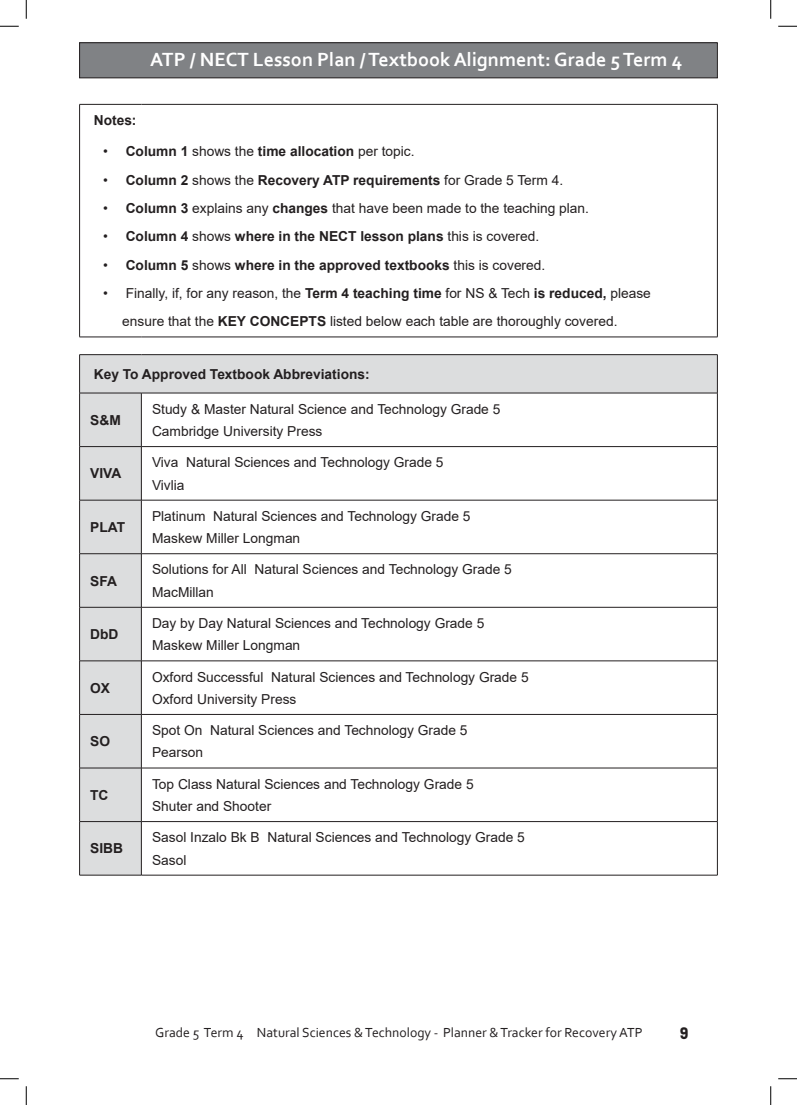
<style>
.page{position:relative;width:797px;height:1105px;background:#fff}
.page>*{position:absolute;margin:0;border:0;box-sizing:border-box;transform-origin:0 0}
.body_copy{font:700 20px "Corbel";color:#fff}
.t1{font:700 17.5px "Neusa";color:#231f20}
.Normal_wrd_2{font:13.75px "Arial";color:#231f20}
.Normal_wrd_2-2{font:700 13.75px "Arial";color:#231f20}
.List_Paragraph_wrd_1{font:13.75px "Arial";color:#231f20}
.t2{font:13.75px "Corbel";color:#231f20}
.s1{font-weight:400}
.s2{font-weight:700}
</style>
<div class="page">
<div style="left:80px;top:43px;width:637px;height:35px;background:#808285"></div>
<div style="left:79px;top:43px;width:638px;height:35px;border:1px solid #231f20"></div>
<svg style="left:80px;top:355px;width:637px;height:520px"></svg>
<hr style="left:79px;top:104px;width:62px;height:1px;background:#231f20">
<hr style="left:79px;top:105px;width:1px;height:232px;background:#231f20">
<hr style="left:141px;top:104px;width:576px;height:1px;background:#231f20">
<hr style="left:717px;top:105px;width:1px;height:232px;background:#231f20">
<hr style="left:79px;top:337px;width:62px;height:1px;background:#231f20">
<hr style="left:141px;top:337px;width:576px;height:1px;background:#231f20">
<hr style="left:79px;top:354px;width:62px;height:1px;background:#231f20">
<hr style="left:79px;top:355px;width:1px;height:38px;background:#231f20">
<hr style="left:141px;top:354px;width:576px;height:1px;background:#231f20">
<hr style="left:717px;top:355px;width:1px;height:38px;background:#231f20">
<hr style="left:79px;top:393px;width:62px;height:1px;background:#231f20">
<hr style="left:79px;top:393px;width:1px;height:53px;background:#231f20">
<hr style="left:141px;top:393px;width:576px;height:1px;background:#231f20">
<hr style="left:141px;top:393px;width:1px;height:53px;background:#231f20">
<hr style="left:717px;top:393px;width:1px;height:53px;background:#231f20">
<hr style="left:79px;top:446px;width:62px;height:1px;background:#231f20">
<hr style="left:79px;top:447px;width:1px;height:53px;background:#231f20">
<hr style="left:141px;top:446px;width:576px;height:1px;background:#231f20">
<hr style="left:141px;top:447px;width:1px;height:53px;background:#231f20">
<hr style="left:717px;top:447px;width:1px;height:53px;background:#231f20">
<hr style="left:79px;top:500px;width:62px;height:1px;background:#231f20">
<hr style="left:79px;top:500px;width:1px;height:54px;background:#231f20">
<hr style="left:141px;top:500px;width:576px;height:1px;background:#231f20">
<hr style="left:141px;top:500px;width:1px;height:54px;background:#231f20">
<hr style="left:717px;top:500px;width:1px;height:54px;background:#231f20">
<hr style="left:79px;top:553px;width:62px;height:1px;background:#231f20">
<hr style="left:79px;top:554px;width:1px;height:53px;background:#231f20">
<hr style="left:141px;top:553px;width:576px;height:1px;background:#231f20">
<hr style="left:141px;top:554px;width:1px;height:53px;background:#231f20">
<hr style="left:717px;top:554px;width:1px;height:53px;background:#231f20">
<hr style="left:79px;top:607px;width:62px;height:1px;background:#231f20">
<hr style="left:79px;top:607px;width:1px;height:54px;background:#231f20">
<hr style="left:141px;top:607px;width:576px;height:1px;background:#231f20">
<hr style="left:141px;top:607px;width:1px;height:54px;background:#231f20">
<hr style="left:717px;top:607px;width:1px;height:54px;background:#231f20">
<hr style="left:79px;top:661px;width:62px;height:1px;background:#231f20">
<hr style="left:79px;top:661px;width:1px;height:53px;background:#231f20">
<hr style="left:141px;top:661px;width:576px;height:1px;background:#231f20">
<hr style="left:141px;top:661px;width:1px;height:53px;background:#231f20">
<hr style="left:717px;top:661px;width:1px;height:53px;background:#231f20">
<hr style="left:79px;top:714px;width:62px;height:1px;background:#231f20">
<hr style="left:79px;top:715px;width:1px;height:53px;background:#231f20">
<hr style="left:141px;top:714px;width:576px;height:1px;background:#231f20">
<hr style="left:141px;top:715px;width:1px;height:53px;background:#231f20">
<hr style="left:717px;top:715px;width:1px;height:53px;background:#231f20">
<hr style="left:79px;top:768px;width:62px;height:1px;background:#231f20">
<hr style="left:79px;top:768px;width:1px;height:53px;background:#231f20">
<hr style="left:141px;top:768px;width:576px;height:1px;background:#231f20">
<hr style="left:141px;top:768px;width:1px;height:53px;background:#231f20">
<hr style="left:717px;top:768px;width:1px;height:53px;background:#231f20">
<hr style="left:79px;top:821px;width:62px;height:1px;background:#231f20">
<hr style="left:79px;top:822px;width:1px;height:53px;background:#231f20">
<hr style="left:141px;top:821px;width:576px;height:1px;background:#231f20">
<hr style="left:141px;top:822px;width:1px;height:53px;background:#231f20">
<hr style="left:717px;top:822px;width:1px;height:53px;background:#231f20">
<hr style="left:79px;top:875px;width:62px;height:1px;background:#231f20">
<hr style="left:141px;top:875px;width:576px;height:1px;background:#231f20">
<svg style="left:0;top:25px;width:19px;height:2px"></svg>
<svg style="left:778px;top:25px;width:19px;height:2px"></svg>
<svg style="left:0;top:1078px;width:19px;height:1px"></svg>
<svg style="left:778px;top:1078px;width:19px;height:1px"></svg>
<svg style="left:25px;top:0;width:2px;height:19px"></svg>
<svg style="left:25px;top:1086px;width:2px;height:19px"></svg>
<svg style="left:770px;top:0;width:1px;height:19px"></svg>
<svg style="left:770px;top:1086px;width:1px;height:19px"></svg>
<p class="body_copy" style="left:150px;top:47px;width:533px">ATP / NECT Lesson Plan / Textbook Alignment: Grade 5 Term 4</p>
<p class="Normal_wrd_2-2" style="left:94px;top:110px;width:44px">Notes:</p>
<p class="Normal_wrd_2-2" style="left:103px;top:142px;width:313px"><span class="s1">•</span> Column 1 <span class="s1">shows the</span> time allocation <span class="s1">per topic.</span></p>
<p class="Normal_wrd_2-2" style="left:103px;top:170px;width:461px"><span class="s1">•</span> Column 2 <span class="s1">shows the</span> Recovery ATP requirements <span class="s1">for Grade 5 Term 4.</span></p>
<p class="List_Paragraph_wrd_1" style="left:103px;top:199px;width:487px">• <span class="s2">Column 3</span> explains any <span class="s2">changes</span> that have been made to the teaching plan.</p>
<p class="Normal_wrd_2-2" style="left:103px;top:227px;width:437px"><span class="s1">•</span> Column 4 <span class="s1">shows</span> where in the NECT lesson plans <span class="s1">this is covered.</span></p>
<p class="Normal_wrd_2-2" style="left:103px;top:255px;width:443px"><span class="s1">•</span> Column 5 <span class="s1">shows</span> where in the approved textbooks <span class="s1">this is covered.</span></p>
<p class="List_Paragraph_wrd_1" style="left:103px;top:284px;width:549px">• Finally, if, for any reason, the <span class="s2">Term 4 teaching time</span> for NS &amp; Tech <span class="s2">is reduced,</span> please</p>
<p class="List_Paragraph_wrd_1" style="left:122px;top:312px;width:496px">ensure that the <span class="s2">KEY CONCEPTS</span> listed below each table are thoroughly covered.</p>
<p class="Normal_wrd_2-2" style="left:94px;top:364px;width:277px">Key To Approved Textbook Abbreviations:</p>
<p class="Normal_wrd_2-2" style="left:90px;top:410px;width:32px">S&amp;M</p>
<p class="Normal_wrd_2" style="left:152px;top:399px;width:350px">Study &amp; Master Natural Science and Technology Grade 5</p>
<p class="Normal_wrd_2" style="left:152px;top:422px;width:172px">Cambridge University Press</p>
<p class="Normal_wrd_2-2" style="left:90px;top:464px;width:33px">VIVA</p>
<p class="Normal_wrd_2-2" style="left:90px;top:517px;width:36px">PLAT</p>
<p class="Normal_wrd_2-2" style="left:90px;top:571px;width:28px">SFA</p>
<p class="Normal_wrd_2-2" style="left:90px;top:624px;width:30px">DbD</p>
<p class="Normal_wrd_2-2" style="left:90px;top:678px;width:21px">OX</p>
<p class="Normal_wrd_2-2" style="left:90px;top:732px;width:21px">SO</p>
<p class="Normal_wrd_2-2" style="left:90px;top:785px;width:20px">TC</p>
<p class="Normal_wrd_2-2" style="left:90px;top:839px;width:34px">SIBB</p>
<p class="Normal_wrd_2" style="left:152px;top:453px;width:293px">Viva Natural Sciences and Technology Grade 5</p>
<p class="Normal_wrd_2" style="left:152px;top:475px;width:34px">Vivlia</p>
<p class="Normal_wrd_2" style="left:152px;top:506px;width:320px">Platinum Natural Sciences and Technology Grade 5</p>
<p class="Normal_wrd_2" style="left:152px;top:529px;width:150px">Maskew Miller Longman</p>
<p class="Normal_wrd_2" style="left:152px;top:560px;width:361px">Solutions for All Natural Sciences and Technology Grade 5</p>
<p class="Normal_wrd_2" style="left:152px;top:582px;width:63px">MacMillan</p>
<p class="Normal_wrd_2" style="left:152px;top:614px;width:334px">Day by Day Natural Sciences and Technology Grade 5</p>
<p class="Normal_wrd_2" style="left:152px;top:636px;width:150px">Maskew Miller Longman</p>
<p class="Normal_wrd_2" style="left:152px;top:667px;width:378px">Oxford Successful Natural Sciences and Technology Grade 5</p>
<p class="Normal_wrd_2" style="left:152px;top:689px;width:146px">Oxford University Press</p>
<p class="Normal_wrd_2" style="left:152px;top:721px;width:317px">Spot On Natural Sciences and Technology Grade 5</p>
<p class="Normal_wrd_2" style="left:152px;top:743px;width:53px">Pearson</p>
<p class="Normal_wrd_2" style="left:152px;top:774px;width:323px">Top Class Natural Sciences and Technology Grade 5</p>
<p class="Normal_wrd_2" style="left:152px;top:797px;width:121px">Shuter and Shooter</p>
<p class="Normal_wrd_2" style="left:152px;top:828px;width:374px">Sasol Inzalo Bk B Natural Sciences and Technology Grade 5</p>
<p class="Normal_wrd_2" style="left:152px;top:850px;width:36px">Sasol</p>
<p class="t2" style="left:155px;top:1024px;width:488px">Grade 5 Term 4 Natural Sciences &amp; Technology - Planner &amp; Tracker for Recovery ATP</p>
<p class="t1" style="left:680px;top:1020px;width:9px">9</p>
</div>
